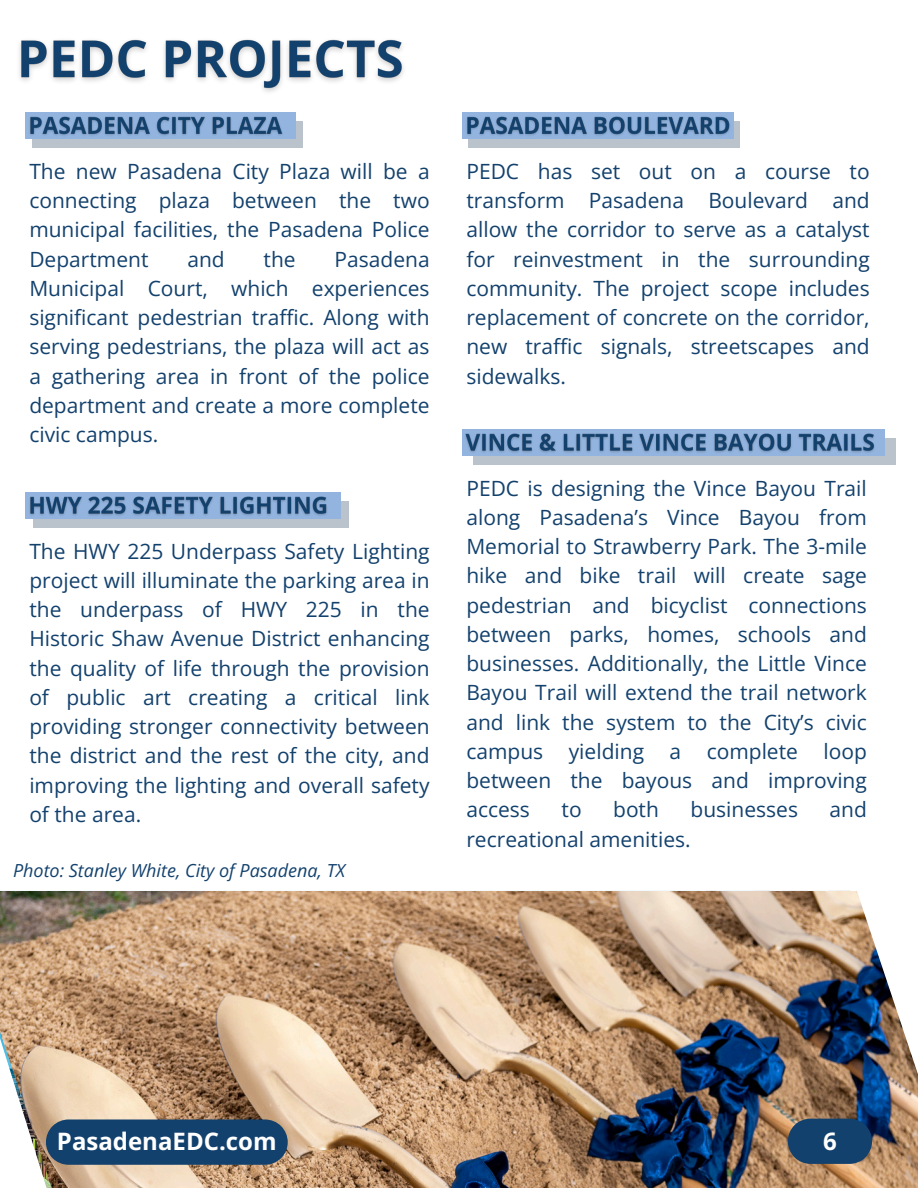
<style>
.page{position:relative;width:918px;height:1188px;background:#fff}
.page>*{position:absolute;margin:0;border:0;box-sizing:border-box;transform-origin:0 0}
.t1{font:700 24px "Open Sans";color:#fff}
.t2{font:21px/29.2px "Open Sans";color:#13416d;text-align:justify}
.t3{font:italic 18px "Open Sans";color:#13416d}
</style>
<div class="page">
<img style="left:0;top:891px;width:918px;height:297px">
<svg style="left:788px;top:1119px;width:84px;height:45px"></svg>
<svg style="left:46px;top:1119px;width:242px;height:46px"></svg>
<img style="left:19px;top:39px;width:385px;height:53px">
<div style="left:33px;top:121px;width:270px;height:27px;background:#bac3cb"></div>
<div style="left:25px;top:112px;width:271px;height:27px;background:#92b4df"></div>
<div style="left:469px;top:121px;width:271px;height:27px;background:#bac3cb"></div>
<img style="left:463px;top:112px;width:271px;height:28px">
<img style="left:30px;top:116px;width:253px;height:24px">
<div style="left:34px;top:501px;width:315px;height:27px;background:#bac3cb"></div>
<div style="left:25px;top:492px;width:316px;height:27px;background:#92b4df"></div>
<img style="left:30px;top:496px;width:297px;height:24px">
<div style="left:474px;top:438px;width:422px;height:27px;background:#bac3cb"></div>
<img style="left:462px;top:429px;width:417px;height:28px">
<p class="t2" style="left:29px;top:156px;width:402px">The new Pasadena City Plaza will be a connecting plaza between the two municipal facilities, the Pasadena Police Department</p>
<p class="t2" style="left:29px;top:244px;width:402px;text-indent:305px">Pasadena Municipal Court, which experiences significant pedestrian traffic. Along with serving pedestrians, the plaza will act as a gathering area in front of the police department and create a more complete civic campus.</p>
<p class="t2" style="left:187px;top:244px;width:39px">and</p>
<p class="t2" style="left:264px;top:244px;width:34px">the</p>
<p class="t2" style="left:29px;top:536px;width:402px">The HWY 225 Underpass Safety Lighting project will illuminate the parking area in the underpass of HWY 225 in the Historic Shaw Avenue District enhancing the quality of life through the provision of public art creating a critical link providing stronger connectivity between the district and the rest of the city, and improving the lighting and overall safety of the area.</p>
<p class="t3" style="left:13px;top:858px;width:334px">Photo: Stanley White, City of Pasadena, TX</p>
<p class="t2" style="left:466px;top:156px;width:405px">PEDC has set out on a course to transform Pasadena Boulevard and allow the corridor to serve as a catalyst for reinvestment in the surrounding community. The project scope includes replacement of concrete on the corridor, new traffic signals, streetscapes and sidewalks.</p>
<h3 class="t2" style="left:466px;top:473px;width:402px">PEDC is designing the Vince Bayou Trail along Pasadena’s Vince Bayou from Memorial to Strawberry Park. The 3-mile hike and bike trail will create sage pedestrian and bicyclist connections between parks, homes, schools and businesses. Additionally, the Little Vince Bayou Trail will extend the trail network and link the system to the City’s civic campus yielding a complete loop between the bayous and improving access</h3>
<h3 class="t2" style="left:562px;top:795px;width:22px">to</h3>
<h3 class="t2" style="left:613px;top:795px;width:47px">both</h3>
<h3 class="t2" style="left:691px;top:795px;width:109px">businesses</h3>
<h3 class="t2" style="left:830px;top:795px;width:39px">and</h3>
<h3 class="t2" style="left:466px;top:824px;width:226px">recreational amenities.</h3>
<h4 class="t1" style="left:57px;top:1124px;width:221px">PasadenaEDC.com</h4>
<h4 class="t1" style="left:823px;top:1124px;width:15px">6</h4>
</div>
